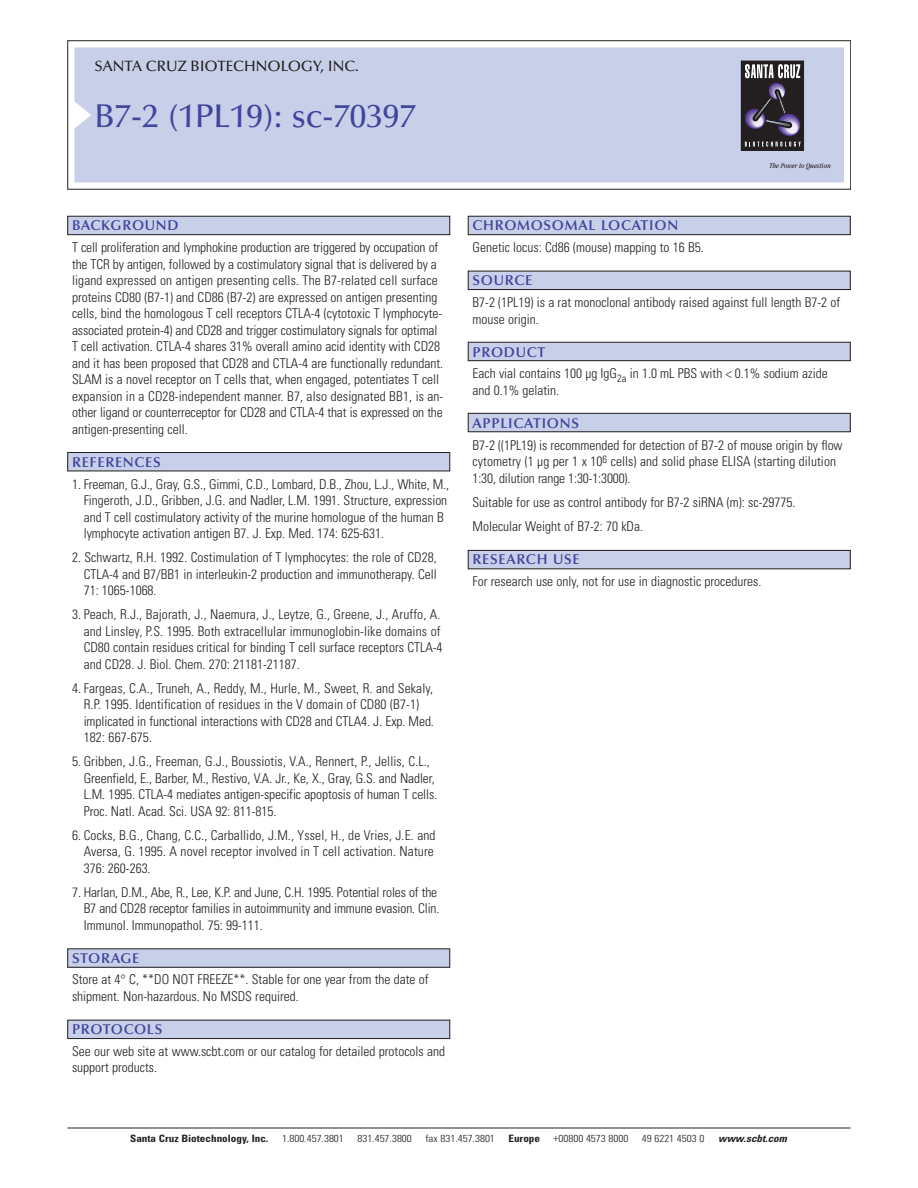
<style>
.page{position:relative;width:918px;height:1188px;background:#fff}
.page>*{position:absolute;margin:0;border:0;box-sizing:border-box;transform-origin:0 0}
.t1{font:500 33px "Optima";color:#41459c}
.t2{font:500 15px "Optima";color:#231f20}
.t3{font:600 14.25px "Optima";letter-spacing:.05em;color:#41459c}
.t4{font:300 condensed 13.5px/16.5px "Univers";color:#231f20}
.t5{font:300 condensed 10.2px "Univers";color:#231f20;scale:1.1 1}
.t6{font:700 condensed 10.2px "Univers";color:#231f20;scale:1.1 1}
.t7{font:italic 700 condensed 10.2px "Univers";color:#231f20;scale:1.1 1}
.t8{font:italic condensed 7.5px "Garamond";color:#231f20}
</style>
<div class="page">
<div style="left:68px;top:216px;width:382px;height:19px;background:#c7cfe9"></div>
<div style="left:68px;top:216px;width:382px;height:19px;border:1px solid #231f20"></div>
<div style="left:468px;top:216px;width:382px;height:19px;background:#c7cfe9"></div>
<div style="left:468px;top:216px;width:382px;height:19px;border:1px solid #231f20"></div>
<div style="left:468px;top:271px;width:382px;height:19px;background:#c7cfe9"></div>
<div style="left:468px;top:271px;width:382px;height:19px;border:1px solid #231f20"></div>
<div style="left:468px;top:342px;width:382px;height:19px;background:#c7cfe9"></div>
<div style="left:468px;top:342px;width:382px;height:19px;border:1px solid #231f20"></div>
<div style="left:468px;top:413px;width:382px;height:19px;background:#c7cfe9"></div>
<div style="left:468px;top:413px;width:382px;height:19px;border:1px solid #231f20"></div>
<div style="left:468px;top:550px;width:382px;height:19px;background:#c7cfe9"></div>
<div style="left:468px;top:550px;width:382px;height:19px;border:1px solid #231f20"></div>
<div style="left:68px;top:453px;width:382px;height:18px;background:#c7cfe9"></div>
<div style="left:68px;top:452px;width:382px;height:19px;border:1px solid #231f20"></div>
<div style="left:68px;top:949px;width:382px;height:18px;background:#c7cfe9"></div>
<div style="left:68px;top:949px;width:382px;height:19px;border:1px solid #231f20"></div>
<div style="left:68px;top:1020px;width:382px;height:19px;background:#c7cfe9"></div>
<div style="left:68px;top:1020px;width:382px;height:19px;border:1px solid #231f20"></div>
<div style="left:74px;top:47px;width:770px;height:135px;background:#c7cfe9"></div>
<div style="left:741px;top:61px;width:62px;height:89px;background:#231f20"></div>
<div style="left:741px;top:61px;width:63px;height:90px;border:1px solid #231f20"></div>
<svg style="left:741px;top:64px;width:64px;height:83px"></svg>
<hr style="left:68px;top:1128px;width:782px;height:1px;background:#231f20">
<p class="t2" style="left:94px;top:60px;width:266px">SANTA CRUZ BIOTECHNOLOGY, INC.</p>
<h1 class="t1" style="left:94px;top:103px;width:323px">B7-2 (1PL19): sc-70397</h1>
<p class="t3" style="left:72px;top:220px;width:108px">BACKGROUND</p>
<p class="t4" style="left:72px;top:241px;width:373px">T cell proliferation and lymphokine production are triggered by occupation of the TCR by antigen, followed by a costimulatory signal that is delivered by a ligand expressed on antigen presenting cells. The B7-related cell surface proteins CD80 (B7-1) and CD86 (B7-2) are expressed on antigen presenting cells, bind the homologous T cell receptors CTLA-4 (cytotoxic T lymphocyte&shy;associated protein-4) and CD28 and trigger costimulatory signals for optimal T cell activation. CTLA-4 shares 31% overall amino acid identity with CD28 and it has been proposed that CD28 and CTLA-4 are functionally redundant.<br>SLAM is a novel receptor on T cells that, when engaged, potentiates T cell expansion in a CD28-independent manner. B7, also designated BB1, is an&shy;other ligand or counterreceptor for CD28 and CTLA-4 that is expressed on the antigen-presenting cell.</p>
<p class="t3" style="left:72px;top:456px;width:90px">REFERENCES</p>
<p class="t4" style="left:84px;top:477px;width:367px;text-indent:-12px">1. Freeman, G.J., Gray, G.S., Gimmi, C.D., Lombard, D.B., Zhou, L.J., White, M., Fingeroth, J.D., Gribben, J.G. and Nadler, L.M. 1991. Structure, expression and T cell costimulatory activity of the murine homologue of the human B lymphocyte activation antigen B7. J. Exp. Med. 174: 625-631.</p>
<p class="t4" style="left:84px;top:550px;width:355px;text-align:justify;text-indent:-12px">2. Schwartz, R.H. 1992. Costimulation of T lymphocytes: the role of CD28, CTLA-4 and B7/BB1 in interleukin-2 production and immunotherapy. Cell 71: 1065-1068.</p>
<p class="t4" style="left:84px;top:607px;width:360px;text-indent:-12px">3. Peach, R.J., Bajorath, J., Naemura, J., Leytze, G., Greene, J., Aruffo, A. and Linsley, P.S. 1995. Both extracellular immunoglobin-like domains of CD80 contain residues critical for binding T cell surface receptors CTLA-4 and CD28. J. Biol. Chem. 270: 21181-21187.</p>
<p class="t4" style="left:84px;top:681px;width:352px;text-indent:-12px">4. Fargeas, C.A., Truneh, A., Reddy, M., Hurle, M., Sweet, R. and Sekaly, R.P. 1995. Identification of residues in the V domain of CD80 (B7-1) implicated in functional interactions with CD28 and CTLA4. J. Exp. Med.<br>182: 667-675.</p>
<p class="t4" style="left:84px;top:754px;width:355px;text-indent:-12px">5. Gribben, J.G., Freeman, G.J., Boussiotis, V.A., Rennert, P., Jellis, C.L., Greenfield, E., Barber, M., Restivo, V.A. Jr., Ke, X., Gray, G.S. and Nadler, L.M. 1995. CTLA-4 mediates antigen-specific apoptosis of human T cells.<br>Proc. Natl. Acad. Sci. USA 92: 811-815.</p>
<p class="t4" style="left:84px;top:828px;width:353px;text-indent:-12px">6. Cocks, B.G., Chang, C.C., Carballido, J.M., Yssel, H., de Vries, J.E. and<br>Aversa, G. 1995. A novel receptor involved in T cell activation. Nature<br>376: 260-263.</p>
<p class="t4" style="left:84px;top:885px;width:357px;text-indent:-12px">7. Harlan, D.M., Abe, R., Lee, K.P. and June, C.H. 1995. Potential roles of the<br>B7 and CD28 receptor families in autoimmunity and immune evasion. Clin.<br>Immunol. Immunopathol. 75: 99-111.</p>
<p class="t3" style="left:72px;top:952px;width:69px">STORAGE</p>
<p class="t4" style="left:72px;top:973px;width:358px">Store at 4° C, **DO NOT FREEZE**. Stable for one year from the date of shipment. Non-hazardous. No MSDS required.</p>
<p class="t3" style="left:72px;top:1023px;width:92px">PROTOCOLS</p>
<p class="t4" style="left:72px;top:1044px;width:375px">See our web site at www.scbt.com or our catalog for detailed protocols and support products.</p>
<p class="t8" style="left:769px;top:163px;width:63px">The Power to Question</p>
<p class="t3" style="left:473px;top:220px;width:207px">CHROMOSOMAL LOCATION</p>
<p class="t4" style="left:473px;top:241px;width:233px">Genetic locus: Cd86 (mouse) mapping to 16 B5.</p>
<p class="t3" style="left:473px;top:274px;width:61px">SOURCE</p>
<p class="t4" style="left:473px;top:295px;width:369px">B7-2 (1PL19) is a rat monoclonal antibody raised against full length B7-2 of mouse origin.</p>
<p class="t3" style="left:473px;top:346px;width:74px">PRODUCT</p>
<p class="t4" style="left:473px;top:367px;width:357px">Each vial contains 100 µg IgG<sub>2a</sub> in 1.0 mL PBS with &lt; 0.1% sodium azide and 0.1% gelatin.</p>
<p class="t3" style="left:473px;top:417px;width:108px">APPLICATIONS</p>
<p class="t4" style="left:473px;top:438px;width:371px">B7-2 ((1PL19) is recommended for detection of B7-2 of mouse origin by flow cytometry (1 µg per 1 x 10<sup>6</sup> cells) and solid phase ELISA (starting dilution<br>1:30, dilution range 1:30-1:3000).</p>
<p class="t4" style="left:473px;top:491px;width:324px;line-height:24px">Suitable for use as control antibody for B7-2 siRNA (m): sc-29775.<br>Molecular Weight of B7-2: 70 kDa.</p>
<p class="t3" style="left:473px;top:553px;width:109px">RESEARCH USE</p>
<p class="t4" style="left:473px;top:574px;width:290px">For research use only, not for use in diagnostic procedures.</p>
<p class="t6" style="left:130px;top:1135px;width:127px">Santa Cruz Biotechnology, Inc.</p>
<p class="t5" style="left:282px;top:1135px;width:58px">1.800.457.3801</p>
<p class="t5" style="left:357px;top:1135px;width:51px">831.457.3800</p>
<p class="t5" style="left:425px;top:1135px;width:65px">fax 831.457.3801</p>
<p class="t6" style="left:508px;top:1135px;width:30px">Europe</p>
<p class="t5" style="left:554px;top:1135px;width:69px">+00800 4573 8000</p>
<p class="t5" style="left:642px;top:1135px;width:58px">49 6221 4503 0</p>
<p class="t7" style="left:718px;top:1135px;width:66px">www.scbt.com</p>
</div>
